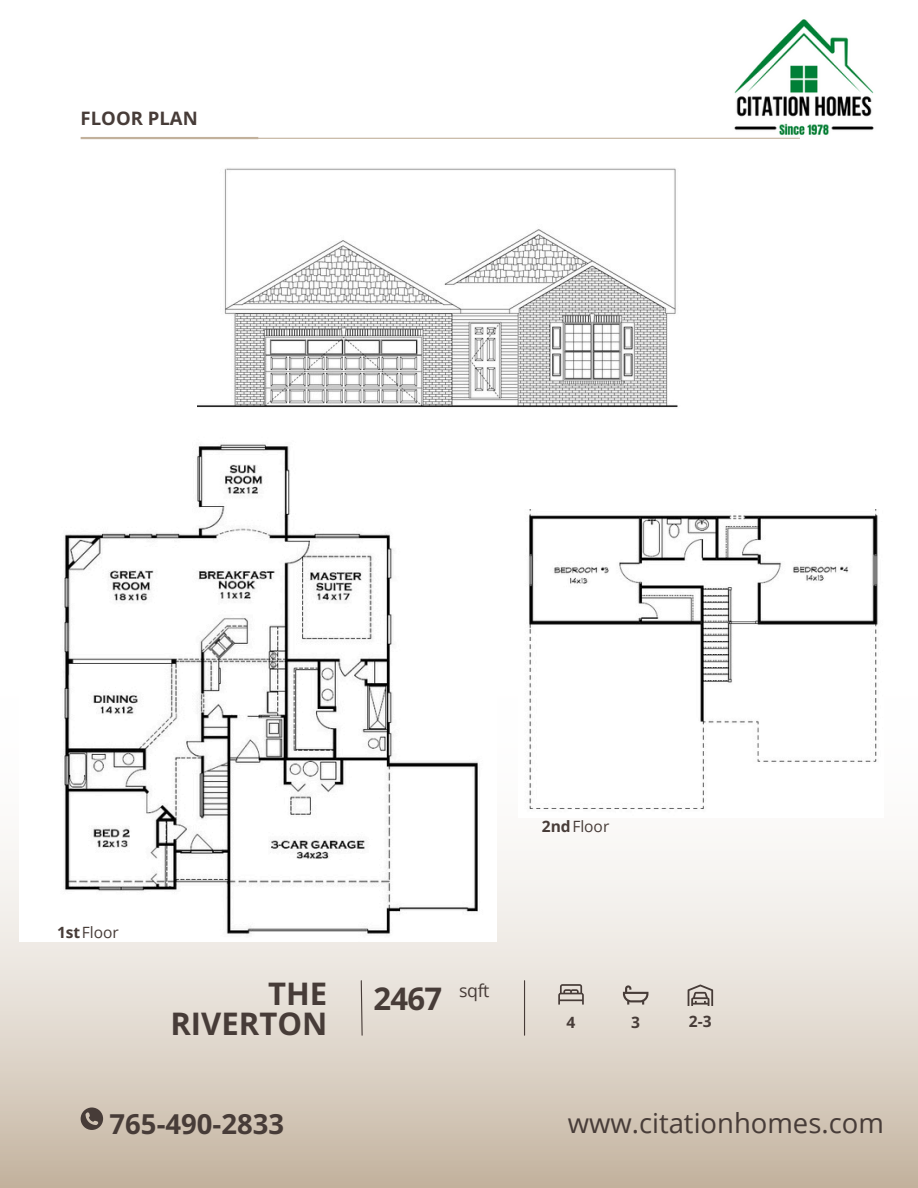
<style>
.page{position:relative;width:918px;height:1188px;background:#fff}
.page>*{position:absolute;margin:0;border:0;box-sizing:border-box;transform-origin:0 0}
.t1{font:700 31.05px/30.8px "Open Sans";color:#473c38;text-align:right}
.t2{font:27.45px "Open Sans";color:#473c38}
.t3{font:700 27.45px "Open Sans";color:#473c38}
.t4{font:700 18.6px "Open Sans";color:#473c38}
.t5{font:17.7px "Open Sans";color:#473c38}
.t6{font:15.6px "Open Sans";color:#473c38}
.t7{font:700 15.6px "Open Sans";color:#473c38}
.s1{font-weight:700}
</style>
<div class="page">
<svg style="left:0;top:851px;width:459px;height:337px;background:#dbd1c5"></svg>
<svg style="left:459px;top:851px;width:459px;height:337px;background:#e1d8ce"></svg>
<img style="left:723px;top:19px;width:151px;height:119px">
<svg style="left:360px;top:980px;width:3px;height:56px"></svg>
<hr style="left:524px;top:981px;width:1px;height:54px;background:#473c38">
<svg style="left:558px;top:984px;width:26px;height:20px"></svg>
<svg style="left:623px;top:985px;width:25px;height:20px"></svg>
<svg style="left:688px;top:985px;width:25px;height:21px"></svg>
<hr style="left:81px;top:137px;width:177px;height:2px;background:#c2b19c">
<hr style="left:256px;top:138px;width:544px;height:1px;background:#c2b19c">
<svg style="left:81px;top:1108px;width:22px;height:22px"></svg>
<img style="left:20px;top:444px;width:477px;height:497px">
<img style="left:198px;top:168px;width:480px;height:240px">
<img style="left:528px;top:509px;width:350px;height:300px">
<p class="t4" style="left:81px;top:105px;width:119px">FLOOR PLAN</p>
<h1 class="t6" style="left:57px;top:921px;width:63px"><span class="s1">1st</span>Floor</h1>
<p class="t1" style="left:170px;top:977px;width:158px">THE<br>RIVERTON</p>
<h3 class="t1" style="left:373px;top:983px;width:70px">2467</h3>
<p class="t5" style="left:459px;top:978px;width:32px">sqft</p>
<h6 class="t3" style="left:110px;top:1105px;width:176px">765-490-2833</h6>
<p class="t6" style="left:542px;top:815px;width:69px"><span class="s1">2nd</span>Floor</p>
<p class="t7" style="left:567px;top:1011px;width:10px">4</p>
<p class="t7" style="left:631px;top:1011px;width:10px">3</p>
<p class="t7" style="left:689px;top:1011px;width:24px">2-3</p>
<p class="t2" style="left:568px;top:1103px;width:318px">www.citationhomes.com</p>
</div>
